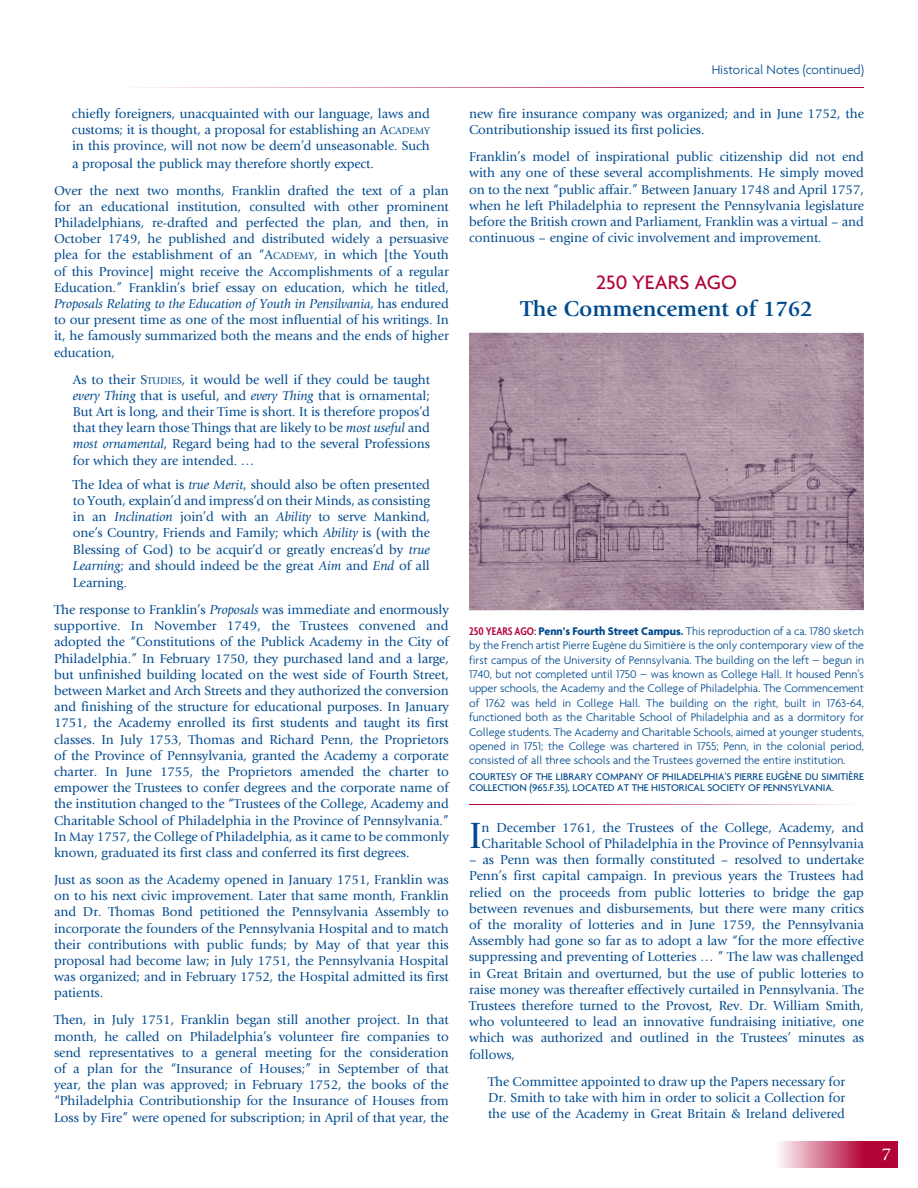
<style>
.page{position:relative;width:918px;height:1188px;background:#fff}
.page>*{position:absolute;margin:0;border:0;box-sizing:border-box;transform-origin:0 0}
._12_Drop_Cap_HN{font:38.1px "Giovanni";color:#004a8d}
._12_HN_blue_head{font:700 22.5px "Giovanni";letter-spacing:-.005em;color:#004a8d}
._12_HN_red_head{font:500 21px "Agenda";color:#b30437}
.t1{font:18px "Giovanni";color:#fff}
._12_HN_Body_Copy{font:13.5px/16.2px "Giovanni";letter-spacing:-.005em;color:#004a8d;text-align:justify}
._12_HN_Tracked_Body{font:13.5px/16.2px "Giovanni";letter-spacing:-.005em;color:#004a8d;text-align:justify}
._12_Drop_Cap_HN-2{font:13.5px/16.2px "Giovanni";letter-spacing:-.005em;color:#004a8d}
.t2{font:300 13.5px "Agenda";color:#004a8d}
._12_Historical_Notes{font:300 12px/14.4px "Agenda";letter-spacing:-.005em;color:#004a8d;text-align:justify}
._12_HN_Caption_Credi{font:500 10.5px/11.2px "Agenda";letter-spacing:-.005em;color:#004a8d}
.s1{font-style:inherit}
.s2{font-size:10.2px}
.s3{font-style:italic}
.s4{font-weight:600;font-stretch:condensed;color:#b30437}
.s5{font-weight:700}
</style>
<div class="page">
<svg style="left:780px;top:1141px;width:118px;height:27px;background:#cc597a"></svg>
<hr style="left:108px;top:87px;width:756px;height:1px;background:#b30437">
<img style="left:469px;top:333px;width:395px;height:277px">
<hr style="left:469px;top:804px;width:395px;height:1px;background:#b30437">
<p class="_12_HN_Tracked_Body" style="left:72px;top:106px;width:359px">chiefly foreigners, unacquainted with our language, laws and customs; it is thought, a proposal for establishing an <span class="s1">A</span><span class="s2">CADEMY </span>in this province, will not now be deem’d unseasonable. Such a proposal the publick may therefore shortly expect.</p>
<p class="_12_HN_Body_Copy" style="left:54px;top:182px;width:396px">Over the next two months, Franklin drafted the text of a plan for an educational institution, consulted with other prominent Philadelphians, re-drafted and perfected the plan, and then, in October 1749, he published and distributed widely a persuasive plea for the establishment of an “<span class="s1">A</span><span class="s2">CADEMY</span>, in which [the Youth of this Province] might receive the Accomplishments of a regular Education.” Franklin’s brief essay on education, which he titled, <span class="s3">Proposals Relating to the Education of Youth in Pensilvania</span>, has endured to our present time as one of the most influential of his writings. In it, he famously summarized both the means and the ends of higher education,</p>
<p class="_12_HN_Tracked_Body" style="left:73px;top:371px;width:359px">As to their <span class="s1">S</span><span class="s2">TUDIES</span>, it would be well if they could be taught <span class="s3">every Thing</span> that is useful, and <span class="s3">every Thing</span> that is ornamental; But Art is long, and their Time is short. It is therefore propos’d that they learn those Things that are likely to be <span class="s3">most useful</span> and <span class="s3">most ornamental</span>, Regard being had to the several Professions for which they are intended. …</p>
<p class="_12_HN_Tracked_Body" style="left:73px;top:476px;width:359px">The Idea of what is <span class="s3">true Merit</span>, should also be often presented to Youth, explain’d and impress’d on their Minds, as consisting in an <span class="s3">Inclination</span> join’d with an <span class="s3">Ability</span> to serve Mankind, one’s Country, Friends and Family; which <span class="s3">Ability</span> is (with the Blessing of God) to be acquir’d or greatly encreas’d by <span class="s3">true Learning</span>; and should indeed be the great <span class="s3">Aim</span> and <span class="s3">End</span> of all Learning.</p>
<p class="_12_HN_Body_Copy" style="left:54px;top:602px;width:396px">The response to Franklin’s <span class="s3">Proposals</span> was immediate and enormously supportive. In November 1749, the Trustees convened and adopted the “Constitutions of the Publick Academy in the City of Philadelphia.” In February 1750, they purchased land and a large, but unfinished building located on the west side of Fourth Street, between Market and Arch Streets and they authorized the conversion and finishing of the structure for educational purposes. In January 1751, the Academy enrolled its first students and taught its first classes. In July 1753, Thomas and Richard Penn, the Proprietors of the Province of Pennsylvania, granted the Academy a corporate charter. In June 1755, the Proprietors amended the charter to empower the Trustees to confer degrees and the corporate name of the institution changed to the “Trustees of the College, Academy and Charitable School of Philadelphia in the Province of Pennsylvania.” In May 1757, the College of Philadelphia, as it came to be commonly known, graduated its first class and conferred its first degrees.</p>
<p class="_12_HN_Body_Copy" style="left:54px;top:872px;width:396px">Just as soon as the Academy opened in January 1751, Franklin was on to his next civic improvement. Later that same month, Franklin and Dr. Thomas Bond petitioned the Pennsylvania Assembly to incorporate the founders of the Pennsylvania Hospital and to match their contributions with public funds; by May of that year this proposal had become law; in July 1751, the Pennsylvania Hospital was organized; and in February 1752, the Hospital admitted its first patients.</p>
<p class="_12_HN_Body_Copy" style="left:54px;top:1012px;width:396px">Then, in July 1751, Franklin began still another project. In that month, he called on Philadelphia’s volunteer fire companies to send representatives to a general meeting for the consideration of a plan for the “Insurance of Houses;” in September of that year, the plan was approved; in February 1752, the books of the “Philadelphia Contributionship for the Insurance of Houses from Loss by Fire” were opened for subscription; in April of that year, the</p>
<p class="t2" style="left:712px;top:62px;width:154px">Historical Notes (continued)</p>
<p class="_12_HN_Body_Copy" style="left:469px;top:106px;width:396px">new fire insurance company was organized; and in June 1752, the<br>Contributionship issued its first policies.</p>
<p class="_12_HN_Body_Copy" style="left:469px;top:149px;width:396px">Franklin’s model of inspirational public citizenship did not end with any one of these several accomplishments. He simply moved on to the next “public affair.” Between January 1748 and April 1757, when he left Philadelphia to represent the Pennsylvania legislature before the British crown and Parliament, Franklin was a virtual – and continuous – engine of civic involvement and improvement.</p>
<p class="_12_HN_red_head" style="left:596px;top:270px;width:142px">250 YEARS AGO</p>
<p class="_12_HN_blue_head" style="left:520px;top:296px;width:294px">The Commencement of 1762</p>
<p class="_12_Historical_Notes" style="left:469px;top:624px;width:396px"><span class="s4">250 YEARS AGO:</span> <span class="s5">Penn’s Fourth Street Campus.</span> This reproduction of a ca. 1780 sketch by the French artist Pierre Eugène du Simitière is the only contemporary view of the first campus of the University of Pennsylvania. The building on the left – begun in 1740, but not completed until 1750 – was known as College Hall. It housed Penn’s upper schools, the Academy and the College of Philadelphia. The Commencement of 1762 was held in College Hall. The building on the right, built in 1763-64, functioned both as the Charitable School of Philadelphia and as a dormitory for College students. The Academy and Charitable Schools, aimed at younger students, opened in 1751; the College was chartered in 1755; Penn, in the colonial period, consisted of all three schools and the Trustees governed the entire institution.</p>
<p class="_12_HN_Caption_Credi" style="left:469px;top:770px;width:396px">COURTESY OF THE LIBRARY COMPANY OF PHILADELPHIA’S PIERRE EUGÈNE DU SIMITIÈRE<br>COLLECTION (965.F.35), LOCATED AT THE HISTORICAL SOCIETY OF PENNSYLVANIA.</p>
<p class="_12_Drop_Cap_HN" style="left:469px;top:814px;width:14px">I</p>
<p class="_12_Drop_Cap_HN-2" style="left:482px;top:819px;width:384px">n December 1761, the Trustees of the College, Academy, and<br>Charitable School of Philadelphia in the Province of Pennsylvania</p>
<p class="_12_Drop_Cap_HN-2" style="left:469px;top:852px;width:396px;text-align:justify">– as Penn was then formally constituted – resolved to undertake Penn’s first capital campaign. In previous years the Trustees had relied on the proceeds from public lotteries to bridge the gap between revenues and disbursements, but there were many critics of the morality of lotteries and in June 1759, the Pennsylvania Assembly had gone so far as to adopt a law “for the more effective suppressing and preventing of Lotteries … ” The law was challenged in Great Britain and overturned, but the use of public lotteries to raise money was thereafter effectively curtailed in Pennsylvania. The Trustees therefore turned to the Provost, Rev. Dr. William Smith, who volunteered to lead an innovative fundraising initiative, one which was authorized and outlined in the Trustees’ minutes as follows,</p>
<p class="_12_HN_Tracked_Body" style="left:488px;top:1073px;width:359px">The Committee appointed to draw up the Papers necessary for Dr. Smith to take with him in order to solicit a Collection for the use of the Academy in Great Britain &amp; Ireland delivered</p>
<h3 class="t1" style="left:881px;top:1144px;width:12px">7</h3>
</div>
